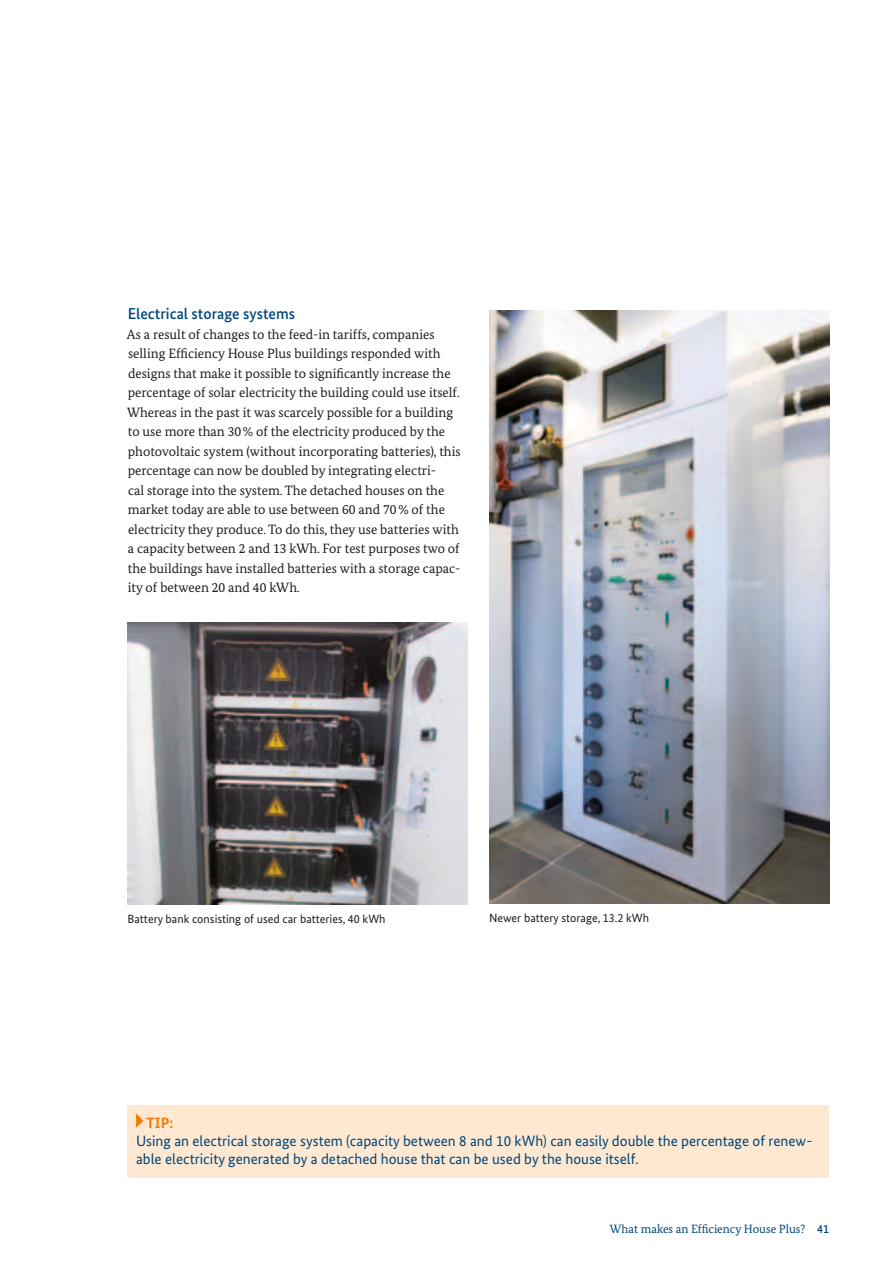
<style>
.page{position:relative;width:893px;height:1263px;background:#fff}
.page>*{position:absolute;margin:0;border:0;box-sizing:border-box;transform-origin:0 0}
.t1{font:500 15.75px "Bundes Sans";color:#004678}
.t2{font:15px/18px "Bundes Sans";color:#004678}
.t3{font:700 15px "Bundes Sans";color:#ef7d00}
.t4{font:13.5px/19.5px "Bundes Serif";color:#1d1d1b}
.t5{font:12px "Bundes Sans";color:#1d1d1b}
.t6{font:12px "Bundes Serif";color:#004678}
.s1{font-family:"Bundes Sans";font-weight:500}
</style>
<div class="page">
<div style="left:128px;top:1105px;width:701px;height:72px;background:#fee8d2"></div>
<svg style="left:136px;top:1113px;width:8px;height:15px"></svg>
<img style="left:489px;top:310px;width:340px;height:593px">
<img style="left:128px;top:623px;width:340px;height:281px">
<p class="t1" style="left:128px;top:304px;width:169px">Electrical storage systems</p>
<p class="t4" style="left:127px;top:324px;width:335px">As a result of changes to the feed-in tariffs, companies selling Efficiency House Plus buildings responded with designs that make it possible to significantly increase the percentage of solar electricity the building could use itself.<br>Whereas in the past it was scarcely possible for a building to use more than 30% of the electricity produced by the photovoltaic system (without incorporating batteries), this percentage can now be doubled by integrating electri-<br>cal storage into the system. The detached houses on the market today are able to use between 60 and 70% of the electricity they produce. To do this, they use batteries with a capacity between 2 and 13 kWh. For test purposes two of the buildings have installed batteries with a storage capac&shy;ity of between 20 and 40 kWh.</p>
<p class="t5" style="left:128px;top:911px;width:259px">Battery bank consisting of used car batteries, 40 kWh</p>
<p class="t5" style="left:489px;top:910px;width:162px">Newer battery storage, 13.2 kWh</p>
<p class="t3" style="left:146px;top:1113px;width:29px">TIP:</p>
<p class="t2" style="left:136px;top:1131px;width:678px">Using an electrical storage system (capacity between 8 and 10 kWh) can easily double the percentage of renew&shy;able electricity generated by a detached house that can be used by the house itself.</p>
<p class="t6" style="left:610px;top:1222px;width:221px">What makes an Efficiency House Plus? <span class="s1">41</span></p>
</div>
